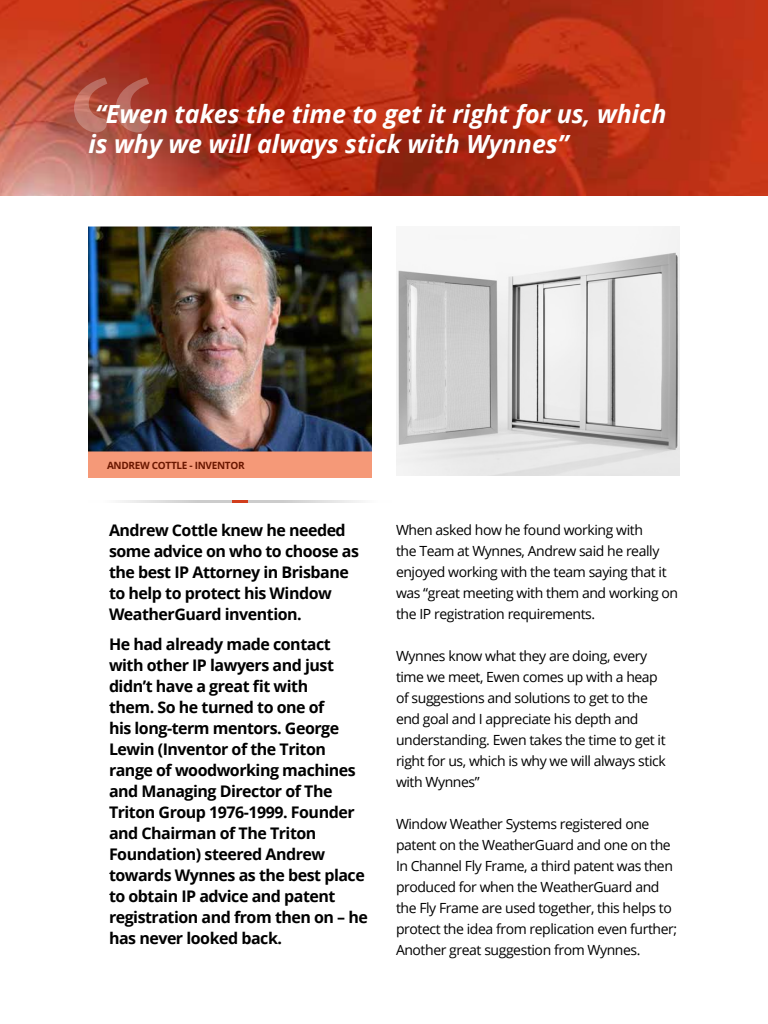
<style>
.page{position:relative;width:768px;height:1024px;background:#fff}
.page>*{position:absolute;margin:0;border:0;box-sizing:border-box;transform-origin:0 0}
.t1{font:italic 700 25px/30px "Open Sans";color:#fff}
.t2{font:700 16px/21px "Open Sans";letter-spacing:-.03em;color:#000}
.t3{font:14px/21px "Open Sans";letter-spacing:-.03em;color:#000}
.t4{font:700 10px "Open Sans";letter-spacing:-.03em;color:#6b1700}
</style>
<div class="page">
<div style="left:88px;top:450px;width:284px;height:28px;background:#f59978"></div>
<hr style="left:228px;top:500px;width:23px;height:3px;background:#d13d1c">
<hr style="left:88px;top:500px;width:144px;height:3px;background:#ccc">
<hr style="left:248px;top:500px;width:144px;height:3px;background:#ccc">
<img style="left:0;top:0;width:768px;height:196px">
<svg style="left:74px;top:77px;width:75px;height:56px"></svg>
<img style="left:88px;top:226px;width:284px;height:226px">
<img style="left:396px;top:226px;width:284px;height:250px">
<h1 class="t1" style="left:88px;top:98px;width:579px">“Ewen takes the time to get it right for us, which is why we will always stick with Wynnes”</h1>
<p class="t4" style="left:107px;top:458px;width:139px">ANDREW COTTLE - INVENTOR</p>
<p class="t2" style="left:109px;top:520px;width:251px">Andrew Cottle knew he needed some advice on who to choose as the best IP Attorney in Brisbane to help to protect his Window<br>WeatherGuard invention.</p>
<p class="t2" style="left:109px;top:634px;width:261px">He had already made contact with other IP lawyers and just didn’t have a great fit with<br>them. So he turned to one of<br>his long-term mentors. George<br>Lewin (Inventor of the Triton range of woodworking machines and Managing Director of The<br>Triton Group 1976-1999. Founder and Chairman of The Triton<br>Foundation) steered Andrew towards Wynnes as the best place to obtain IP advice and patent registration and from then on – he has never looked back.</p>
<p class="t3" style="left:396px;top:519px;width:284px">When asked how he found working with<br>the Team at Wynnes, Andrew said he really enjoyed working with the team saying that it was “great meeting with them and working on the IP registration requirements.</p>
<p class="t3" style="left:396px;top:645px;width:271px">Wynnes know what they are doing, every time we meet, Ewen comes up with a heap of suggestions and solutions to get to the end goal and I appreciate his depth and understanding. Ewen takes the time to get it right for us, which is why we will always stick with Wynnes”</p>
<p class="t3" style="left:396px;top:813px;width:283px">Window Weather Systems registered one patent on the WeatherGuard and one on the In Channel Fly Frame, a third patent was then produced for when the WeatherGuard and the Fly Frame are used together, this helps to protect the idea from replication even further; Another great suggestion from Wynnes.</p>
</div>
